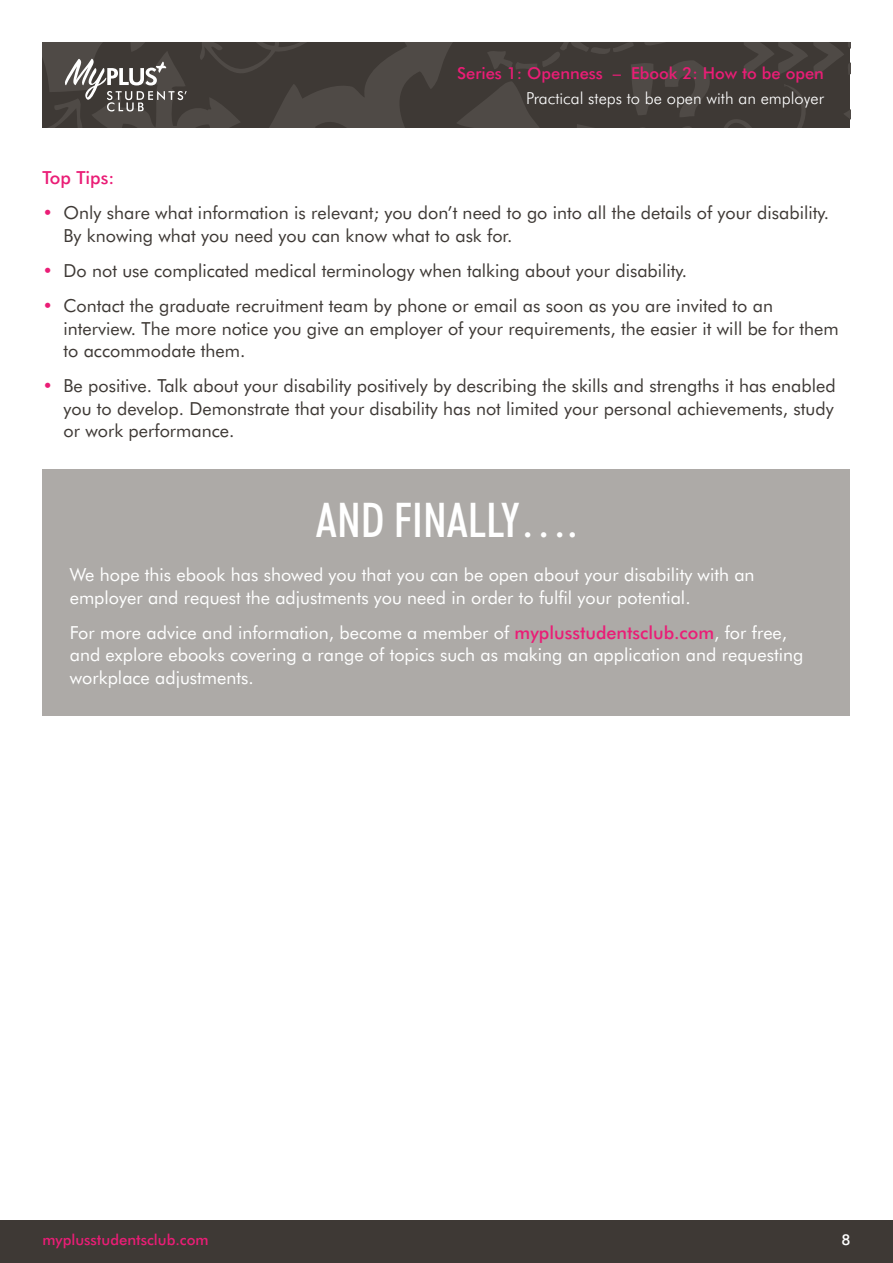
<style>
.page{position:relative;width:893px;height:1263px;background:#fff}
.page>*{position:absolute;margin:0;border:0;box-sizing:border-box;transform-origin:0 0}
.t1{font:500 condensed 48px "Futura BT";color:#fff}
.t2{font:18px/22.5px "Futura BT";color:#3e3935}
.t3{font:18px/22.5px "Futura BT";color:#fff}
.t4{font:500 18px "Futura BT";color:#ea1d76}
.t5{font:300 16.5px "Futura BT";color:#fff}
.t6{font:500 16.5px "Futura BT";color:#ea1d76}
.t7{font:500 15px "Futura BT";color:#ea1d76}
.t8{font:500 15px "Futura BT";color:#fff}
.s1{color:#ea1d76}
.s2{font-weight:500;color:#ea1d76}
</style>
<div class="page">
<svg style="left:43px;top:43px;width:807px;height:85px;background:#46413e"></svg>
<div style="left:0;top:1220px;width:893px;height:43px;background:#3e3935"></div>
<div style="left:43px;top:469px;width:807px;height:246px;background:#adaaa7"></div>
<p class="t6" style="left:457px;top:63px;width:368px">Series 1: Openness – Ebook 2: How to be open</p>
<p class="t5" style="left:526px;top:88px;width:299px">Practical steps to be open with an employer</p>
<p class="t4" style="left:43px;top:166px;width:73px">Top Tips:</p>
<p class="t2" style="left:64px;top:201px;width:767px;text-indent:-21px"><span class="s1">•</span> Only share what information is relevant; you don’t need to go into all the details of your disability.<br>By knowing what you need you can know what to ask for.</p>
<p class="t2" style="left:43px;top:259px;width:646px"><span class="s1">•</span> Do not use complicated medical terminology when talking about your disability.</p>
<p class="t2" style="left:64px;top:294px;width:777px;text-indent:-21px"><span class="s1">•</span> Contact the graduate recruitment team by phone or email as soon as you are invited to an interview. The more notice you give an employer of your requirements, the easier it will be for them to accommodate them.</p>
<p class="t2" style="left:64px;top:375px;width:774px;text-align:justify;text-indent:-21px"><span class="s1">•</span> Be positive. Talk about your disability positively by describing the skills and strengths it has enabled you to develop. Demonstrate that your disability has not limited your personal achievements, study or work performance.</p>
<h1 class="t1" style="left:316px;top:491px;width:263px">AND FINALLY….</h1>
<p class="t3" style="left:70px;top:563px;width:686px">We hope this ebook has showed you that you can be open about your disability with an employer and request the adjustments you need in order to fulfil your potential.</p>
<p class="t3" style="left:70px;top:621px;width:735px">For more advice and information, become a member of <span class="s2">myplusstudentsclub.com</span>, for free, and explore ebooks covering a range of topics such as making an application and requesting workplace adjustments.</p>
<p class="t7" style="left:43px;top:1231px;width:168px">myplusstudentsclub.com</p>
<p class="t8" style="left:841px;top:1231px;width:11px">8</p>
</div>
